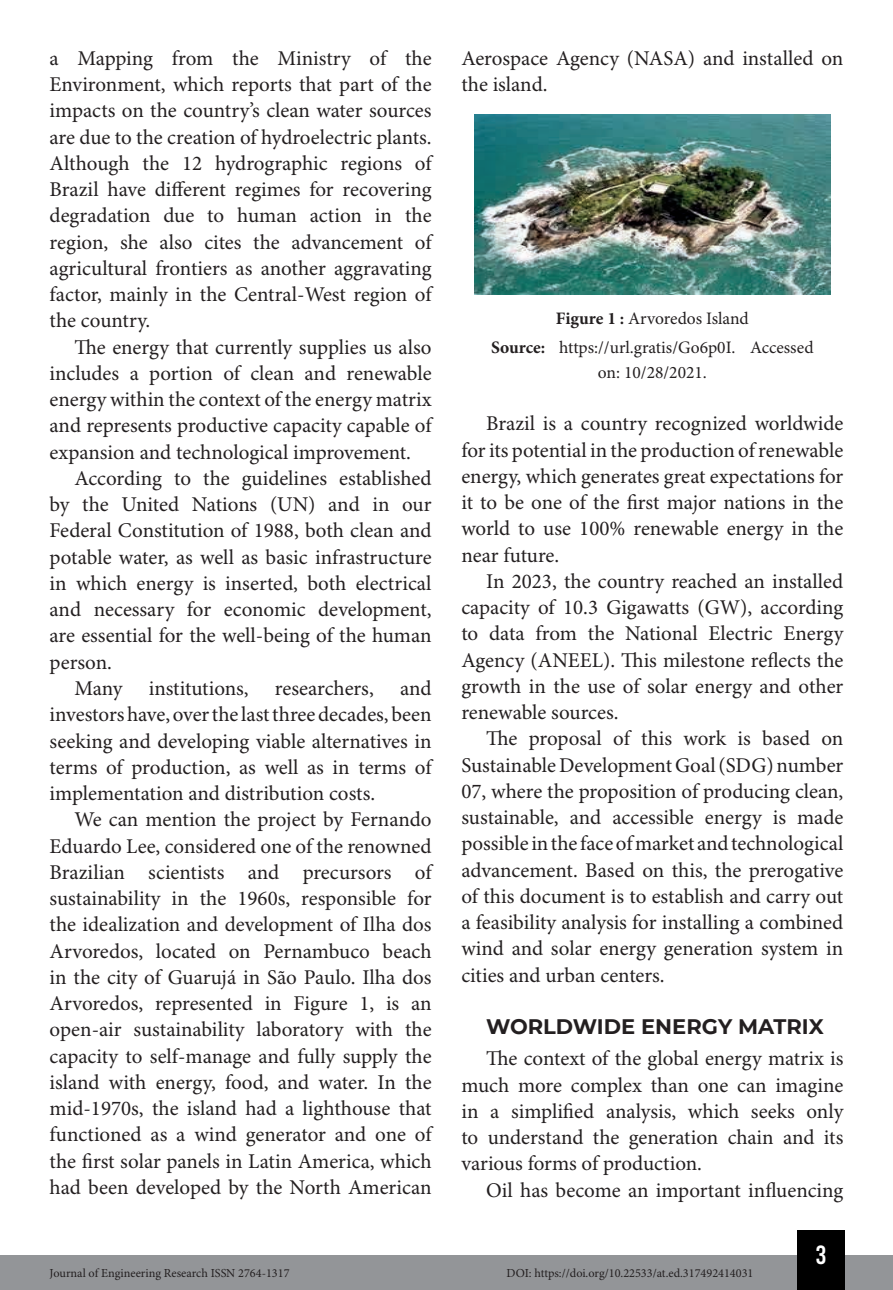
<style>
.page{position:relative;width:893px;height:1290px;background:#fff}
.page>*{position:absolute;margin:0;border:0;box-sizing:border-box;transform-origin:0 0}
.t1{font:26.25px "Bebas Kai";color:#fff}
.t2{font:21px/26.2px "Minion Pro";color:#231f20;text-align:justify}
.t3{font:700 21px "Montserrat";color:#231f20}
.t4{font:17.5px/29.4px "Minion Pro";color:#231f20;text-align:center}
.t5{font:12.25px "Minion Pro";color:#231f20}
.s1{font-weight:700}
</style>
<div class="page">
<div style="left:0;top:1255px;width:893px;height:35px;background:#939598"></div>
<div style="left:797px;top:1230px;width:48px;height:60px;background:#000"></div>
<img style="left:474px;top:114px;width:357px;height:180px">
<p class="t2" style="left:50px;top:46px;width:384px">a Mapping from the Ministry of the Environment, which reports that part of the impacts on the country’s clean water sources are due to the creation of hydroelectric plants.<br>Although the 12 hydrographic regions of Brazil have different regimes for recovering degradation due to human action in the region, she also cites the advancement of agricultural frontiers as another aggravating factor, mainly in the Central-West region of the country.</p>
<p class="t2" style="left:74px;top:335px;width:359px">The energy that currently supplies us also</p>
<p class="t2" style="left:50px;top:361px;width:383px">includes a portion of clean and renewable</p>
<p class="t2" style="left:50px;top:387px;width:383px">energy within the context of the energy matrix</p>
<p class="t2" style="left:50px;top:413px;width:383px">and represents productive capacity capable of</p>
<p class="t2" style="left:50px;top:440px;width:363px">expansion and technological improvement.</p>
<p class="t2" style="left:74px;top:466px;width:359px">According to the guidelines established</p>
<p class="t2" style="left:50px;top:492px;width:383px">by the United Nations (UN) and in our</p>
<p class="t2" style="left:50px;top:518px;width:384px">Federal Constitution of 1988, both clean and</p>
<p class="t2" style="left:50px;top:545px;width:383px">potable water, as well as basic infrastructure</p>
<p class="t2" style="left:50px;top:571px;width:383px">in which energy is inserted, both electrical</p>
<p class="t2" style="left:50px;top:597px;width:383px">and necessary for economic development,</p>
<p class="t2" style="left:50px;top:623px;width:384px">are essential for the well-being of the human</p>
<p class="t2" style="left:50px;top:650px;width:64px">person.</p>
<p class="t2" style="left:74px;top:676px;width:50px">Many</p>
<p class="t2" style="left:149px;top:676px;width:101px">institutions,</p>
<p class="t2" style="left:275px;top:676px;width:100px">researchers,</p>
<p class="t2" style="left:50px;top:676px;width:384px;text-indent:350px">and investors have, over the last three decades, been seeking and developing viable alternatives in terms of production, as well as in terms of implementation and distribution costs.</p>
<p class="t2" style="left:50px;top:807px;width:384px;text-indent:25px">We can mention the project by Fernando Eduardo Lee, considered one of the renowned Brazilian scientists and precursors of sustainability in the 1960s, responsible for the idealization and development of Ilha dos Arvoredos, located on Pernambuco beach in the city of Guarujá in São Paulo. Ilha dos Arvoredos, represented in Figure 1, is an open-air sustainability laboratory with the capacity to self-manage and fully supply the island with energy, food, and water. In the mid-1970s, the island had a lighthouse that functioned as a wind generator and one of the first solar panels in Latin America, which had been developed by the North American</p>
<p class="t2" style="left:461px;top:46px;width:383px">Aerospace Agency (NASA) and installed on the island.</p>
<p class="t4" style="left:491px;top:304px;width:324px"><span class="s1">Figure 1 :</span> Arvoredos Island<br><span class="s1">Source:</span> https://url.gratis/Go6p0I. Accessed</p>
<p class="t4" style="left:598px;top:358px;width:111px">on: 10/28/2021.</p>
<p class="t2" style="left:461px;top:411px;width:383px;text-indent:25px">Brazil is a country recognized worldwide for its potential in the production of renewable energy, which generates great expectations for it to be one of the first major nations in the world to use 100% renewable energy in the near future.</p>
<p class="t2" style="left:461px;top:569px;width:384px;text-indent:25px">In 2023, the country reached an installed capacity of 10.3 Gigawatts (GW), according to data from the National Electric Energy Agency (ANEEL). This milestone reflects the growth in the use of solar energy and other renewable sources.</p>
<p class="t2" style="left:461px;top:726px;width:384px;text-indent:25px">The proposal of this work is based on Sustainable Development Goal (SDG) number 07, where the proposition of producing clean, sustainable, and accessible energy is made possible in the face of market and technological advancement. Based on this, the prerogative of this document is to establish and carry out a feasibility analysis for installing a combined wind and solar energy generation system in cities and urban centers.</p>
<p class="t3" style="left:486px;top:1011px;width:339px">WORLDWIDE ENERGY MATRIX</p>
<p class="t2" style="left:461px;top:1046px;width:383px;text-indent:25px">The context of the global energy matrix is much more complex than one can imagine in a simplified analysis, which seeks only to understand the generation chain and its various forms of production.</p>
<p class="t2" style="left:486px;top:1178px;width:359px">Oil has become an important influencing</p>
<p class="t1" style="left:816px;top:1241px;width:12px">3</p>
<p class="t5" style="left:50px;top:1266px;width:241px">Journal of Engineering Research ISSN 2764-1317</p>
<p class="t5" style="left:506px;top:1266px;width:248px">DOI: https://doi.org/10.22533/at.ed.317492414031</p>
</div>
